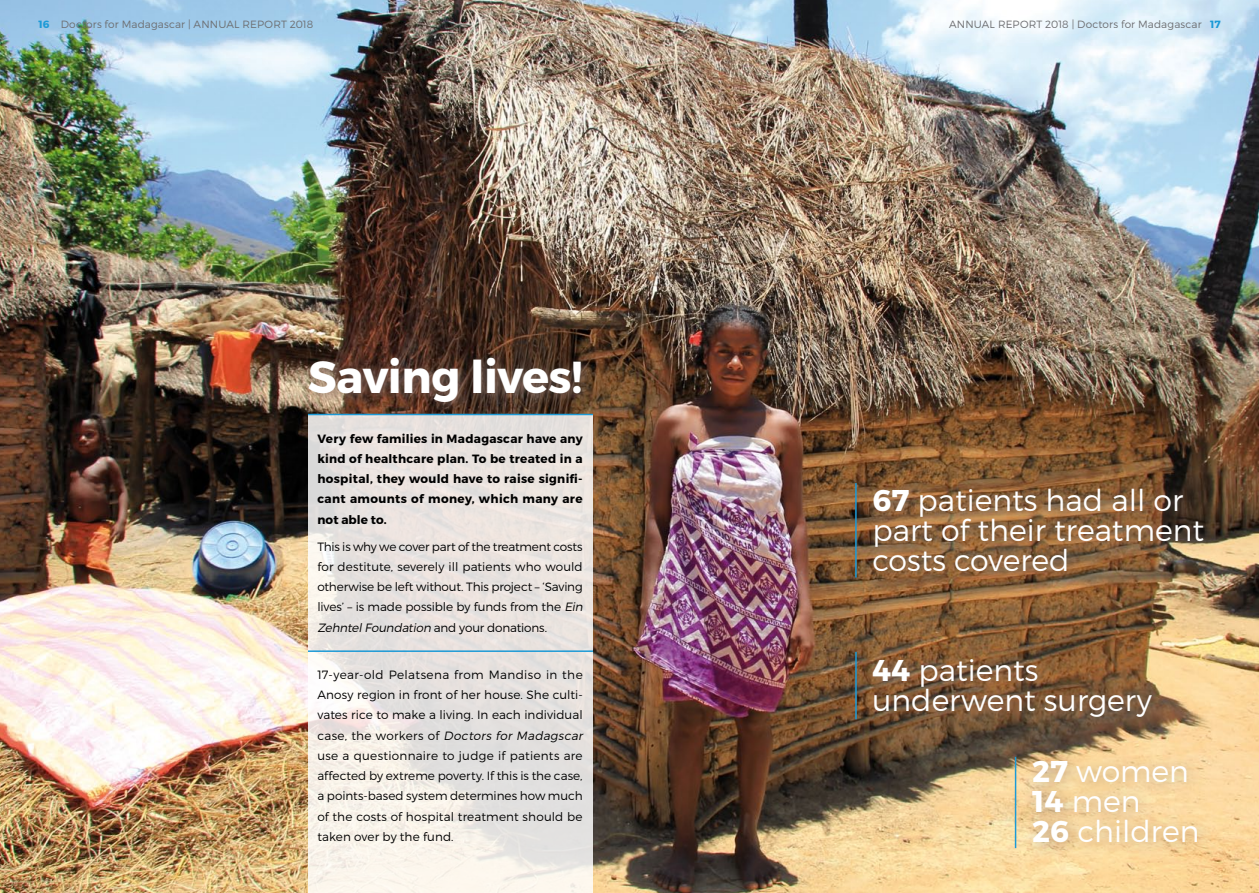
<style>
.page{position:relative;width:1259px;height:893px;background:#fff}
.page>*{position:absolute;margin:0;border:0;box-sizing:border-box;transform-origin:0 0}
.t1{font:700 45px "Montserrat";letter-spacing:-.01em;color:#fff}
.t2{font:300 30px/30px "Montserrat";color:#fff}
.t3{font:300 12px/20.2px "Montserrat";letter-spacing:.005em;color:#000}
.t4{font:700 12px/20.2px "Montserrat";letter-spacing:.025em;color:#000;text-align:justify}
.t5{font:300 10.5px "Montserrat";letter-spacing:.015em;color:#6d6e71}
.s1{font-weight:700;color:#1c9ad6}
.s2{font-style:italic}
.s3{font-weight:700}
</style>
<div class="page">
<img style="left:0;top:0;width:1259px;height:893px">
<div style="left:863px;top:478px;width:356px;height:109px;background:#887066;opacity:.75"></div>
<hr style="left:855px;top:483px;width:1px;height:95px;background:#1c9ad6">
<hr style="left:855px;top:652px;width:1px;height:67px;background:#1c9ad6">
<div style="left:862px;top:649px;width:305px;height:84px;background:#887066;opacity:.75"></div>
<div style="left:1022px;top:749px;width:191px;height:109px;background:#887066;opacity:.55"></div>
<hr style="left:1014px;top:757px;width:2px;height:91px;background:#1c9ad6">
<div style="left:304px;top:351px;width:289px;height:63px;background:#887066;opacity:.75"></div>
<svg style="left:308px;top:415px;width:285px;height:478px;background:#eae5e1"></svg>
<hr style="left:308px;top:650px;width:285px;height:2px;background:#1c9ad6">
<hr style="left:308px;top:414px;width:285px;height:1px;background:#1c9ad6">
<p class="t5" style="left:38px;top:18px;width:276px"><span class="s1">16</span> Doctors for Madagascar | Annual Report 2018</p>
<p class="t5" style="left:949px;top:18px;width:273px">Annual Report 2018 | Doctors for Madagascar <span class="s1">17</span></p>
<h1 class="t1" style="left:308px;top:349px;width:276px">Saving lives!</h1>
<p class="t4" style="left:317px;top:428px;width:267px">Very few families in Madagascar have any kind of healthcare plan. To be treated in a hospital, they would have to raise signifi&shy;cant amounts of money, which many are not able to.</p>
<p class="t3" style="left:317px;top:536px;width:269px">This is why we cover part of the treatment costs for destitute, severely ill patients who would otherwise be left without. This project – ‘Saving lives’ – is made possible by funds from the <span class="s2">Ein ZehntelFoundation</span> a n d yo u r d o n a t i o n s .</p>
<p class="t3" style="left:317px;top:664px;width:269px">17-year-old Pelatsena from Mandiso in the Anosy region in front of her house. She culti&shy;vates rice to make a living. In each individual c a s e , t h e wo r ke rs o f <span class="s2">Doctors for Madagscar </span>use a questionnaire to judge if patients are affected by extreme poverty. If this is the case, a points-based system determines how much of the costs of hospital treatment should be taken over by the fund.</p>
<h2 class="t2" style="left:872px;top:485px;width:333px"><span class="s3">67</span> patients had all or part of their treatment costs covered</h2>
<h2 class="t2" style="left:872px;top:655px;width:281px"><span class="s3">44</span> patients underwent surgery</h2>
<h2 class="t2" style="left:1032px;top:755px;width:169px"><span class="s3">27</span> women<br><span class="s3">14</span> men<br><span class="s3">26</span> children</h2>
</div>
